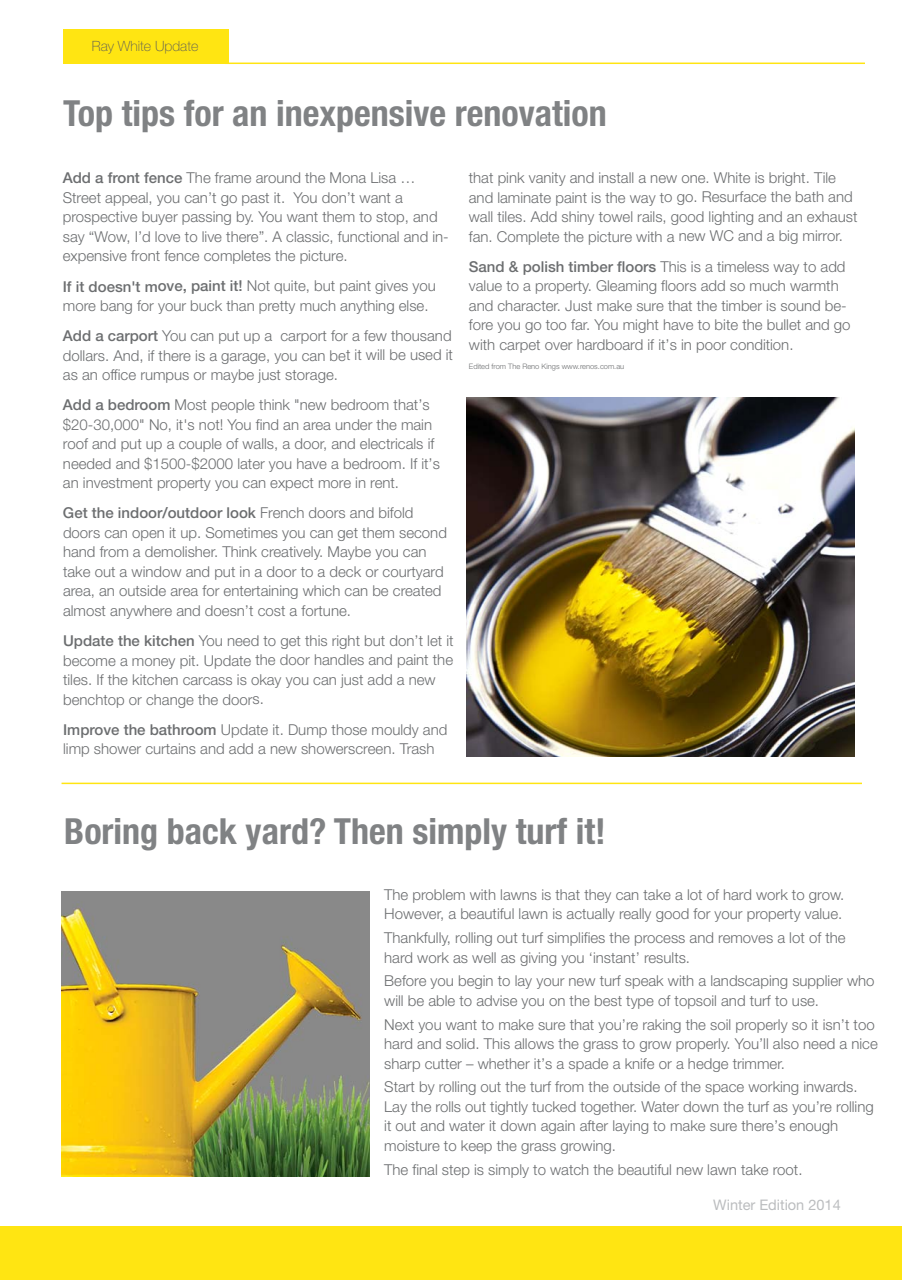
<style>
.page{position:relative;width:902px;height:1280px;background:#fff}
.page>*{position:absolute;margin:0;border:0;box-sizing:border-box;transform-origin:0 0}
.t1{font:700 condensed 36px "Helvetica Neue";color:#808284}
.t2{font:300 15px/19.5px "Helvetica Neue";color:#6c6e70}
.t3{font:14.55px "Helvetica Neue";color:#bbbdbf}
.t4{font:100 14.1px "Helvetica Neue";color:#58595b}
.t5{font:300 7.5px "Helvetica Neue";color:#6c6e70}
.s1{font-weight:500}
</style>
<div class="page">
<div style="left:0;top:1226px;width:901px;height:54px;background:#ffe512"></div>
<div style="left:63px;top:30px;width:166px;height:34px;background:#ffe512"></div>
<hr style="left:225px;top:63px;width:639px;height:1px;background:#ffe512">
<hr style="left:62px;top:783px;width:799px;height:1px;background:#ffe512">
<img style="left:466px;top:397px;width:387px;height:359px">
<img style="left:62px;top:891px;width:307px;height:286px">
<p class="t4" style="left:92px;top:40px;width:108px">Ray White Update</p>
<h1 class="t1" style="left:63px;top:101px;width:545px">Top tips for an inexpensive renovation</h1>
<p class="t2" style="left:63px;top:170px;width:387px"><span class="s1">Add a front fence</span> The frame around the Mona Lisa … Street appeal, you can’t go past it. You don’t want a prospective buyer passing by. You want them to stop, and say “Wow, I’d love to live there”. A classic, functional and in&shy;expensive front fence completes the picture.</p>
<p class="t2" style="left:63px;top:278px;width:374px"><span class="s1">If it doesn't move, paint it!</span> Not quite, but paint gives you more bang for your buck than pretty much anything else.</p>
<p class="t2" style="left:63px;top:327px;width:391px;text-align:justify"><span class="s1">Add a carport</span> You can put up a carport for a few thousand dollars. And, if there is a garage, you can bet it will be used it as an office rumpus or maybe just storage.</p>
<p class="t2" style="left:63px;top:396px;width:378px"><span class="s1">Add a bedroom</span> Most people think "new bedroom that’s $20-30,000" No, it's not! You find an area under the main roof and put up a couple of walls, a door, and electricals if needed and $1500-$2000 later you have a bedroom. If it’s an investment property you can expect more in rent.</p>
<p class="t2" style="left:63px;top:505px;width:385px"><span class="s1">Get the indoor/outdoor look</span> French doors and bifold doors can open it up. Sometimes you can get them second hand from a demolisher. Think creatively. Maybe you can take out a window and put in a door to a deck or courtyard area, an outside area for entertaining which can be created almost anywhere and doesn’t cost a fortune.</p>
<p class="t2" style="left:63px;top:632px;width:392px"><span class="s1">Update the kitchen</span> You need to get this right but don’t let it become a money pit. Update the door handles and paint the tiles. If the kitchen carcass is okay you can just add a new benchtop or change the doors.</p>
<p class="t2" style="left:63px;top:721px;width:385px"><span class="s1">Improve the bathroom</span> Update it. Dump those mouldy and limp shower curtains and add a new showerscreen. Trash</p>
<p class="t2" style="left:469px;top:169px;width:390px">that pink vanity and install a new one. White is bright. Tile and laminate paint is the way to go. Resurface the bath and wall tiles. Add shiny towel rails, good lighting and an exhaust fan. Complete the picture with a new WC and a big mirror.</p>
<p class="t2" style="left:469px;top:258px;width:383px"><span class="s1">Sand &amp; polish timber floors</span> This is a timeless way to add value to a property. Gleaming floors add so much warmth and character. Just make sure that the timber is sound be&shy;fore you go too far. You might have to bite the bullet and go with carpet over hardboard if it’s in poor condition.</p>
<p class="t5" style="left:469px;top:364px;width:157px">Edited from The Reno Kings www.renos.com.au</p>
<h1 class="t1" style="left:64px;top:818px;width:543px">Boring back yard? Then simply turf it!</h1>
<p class="t2" style="left:384px;top:886px;width:461px">The problem with lawns is that they can take a lot of hard work to grow.<br>However, a beautiful lawn is actually really good for your property value.</p>
<p class="t2" style="left:384px;top:929px;width:463px">Thankfully, rolling out turf simplifies the process and removes a lot of the hard work as well as giving you ‘instant’ results.</p>
<p class="t2" style="left:384px;top:973px;width:491px">Before you begin to lay your new turf speak with a landscaping supplier who will be able to advise you on the best type of topsoil and turf to use.</p>
<p class="t2" style="left:384px;top:1016px;width:495px">Next you want to make sure that you’re raking the soil properly so it isn’t too hard and solid. This allows the grass to grow properly. You’ll also need a nice sharp cutter – whether it’s a spade a knife or a hedge trimmer.</p>
<p class="t2" style="left:384px;top:1079px;width:491px">Start by rolling out the turf from the outside of the space working inwards.<br>Lay the rolls out tightly tucked together. Water down the turf as you’re rolling it out and water it down again after laying to make sure there’s enough moisture to keep the grass growing.</p>
<p class="t2" style="left:384px;top:1161px;width:420px">The final step is simply to watch the beautiful new lawn take root.</p>
<p class="t3" style="left:713px;top:1199px;width:129px">Winter Edition 2014</p>
</div>
